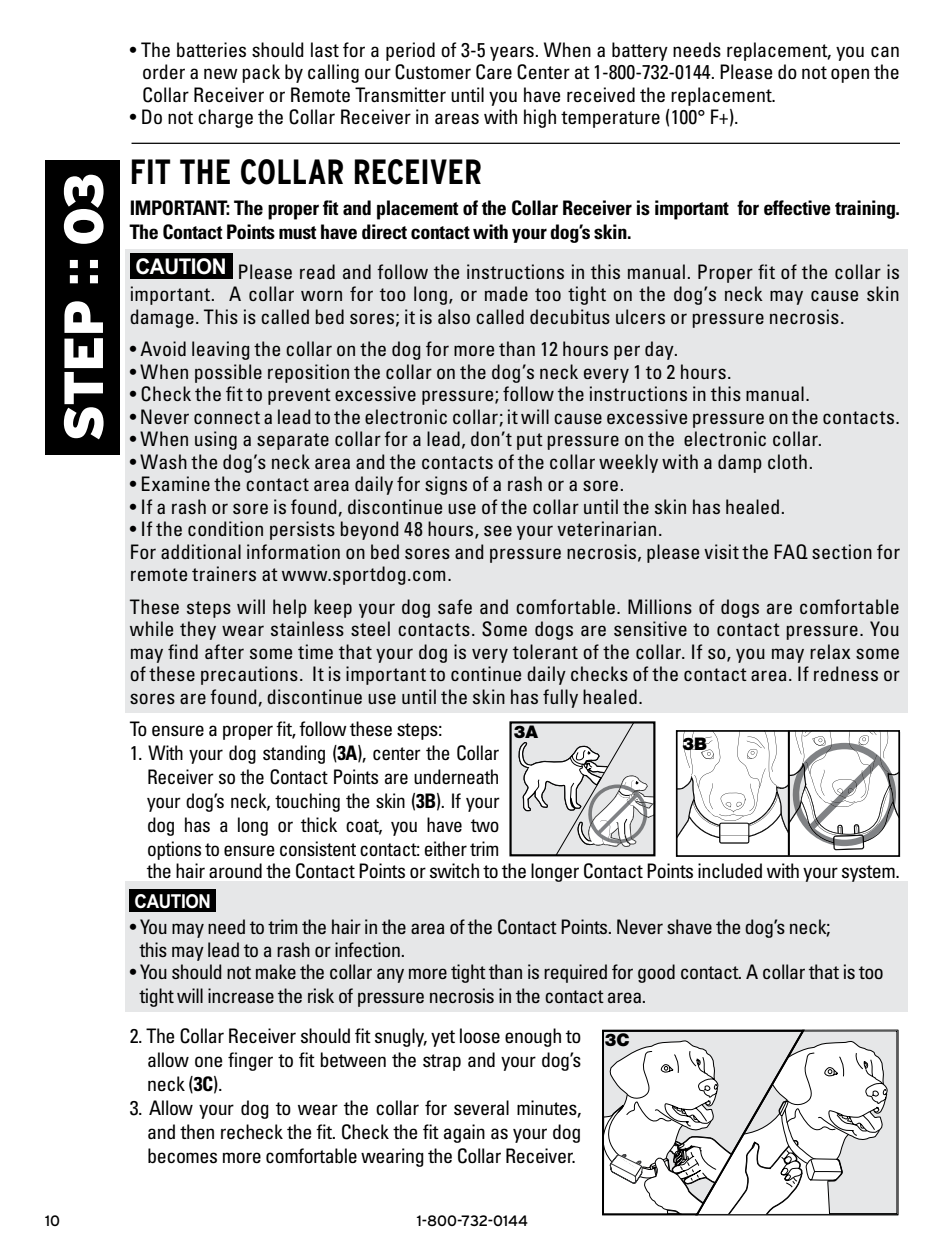
<style>
.page{position:relative;width:945px;height:1260px;background:#fff}
.page>*{position:absolute;margin:0;border:0;box-sizing:border-box;transform-origin:0 0}
.t1{font:900 55px "Interstate";letter-spacing:-.04em;color:#fff}
.t2{font:700 condensed 35px "Interstate";letter-spacing:-.005em;color:#000}
.t3{font:condensed 20px/22.5px "Univers LT Std";letter-spacing:.005em;color:#000;text-align:justify}
.t4{font:condensed 20px/22.5px "Univers LT Std";letter-spacing:-.02em;color:#000}
.t5{font:700 condensed 20px/24px "Univers LT Std";letter-spacing:-.02em;color:#000}
.t6{font:700 19.25px "Arial";letter-spacing:-.02em;color:#fff;scale:.9 1}
.t7{font:900 17.5px "Helvetica Neue";color:#000}
.t8{font:15px "Interstate";color:#000}
.s1{font-family:"Helvetica";font-weight:700}
.s2{font-weight:700}
</style>
<div class="page">
<div style="left:125px;top:249px;width:783px;height:463px;background:#e6e7e8"></div>
<div style="left:125px;top:881px;width:783px;height:131px;background:#e6e7e8"></div>
<div style="left:130px;top:253px;width:103px;height:26px;background:#000"></div>
<svg style="left:511px;top:721px;width:144px;height:135px"></svg>
<svg style="left:676px;top:730px;width:224px;height:126px"></svg>
<div style="left:130px;top:889px;width:86px;height:23px;background:#000"></div>
<svg style="left:602px;top:1030px;width:296px;height:185px"></svg>
<div style="left:45px;top:160px;width:75px;height:294px;background:#000"></div>
<hr style="left:132px;top:143px;width:768px;height:1px;background:#000">
<h1 class="t1" style="left:52px;top:442px;width:271px;rotate:-90deg">STEP <span class="s1">::</span> 03</h1>
<p class="t3" style="left:142px;top:38px;width:759px;text-indent:-12px">• The batteries should last for a period of 3-5 years. When a battery needs replacement, you can order a new pack by calling our Customer Care Center at 1-800-732-0144. Please do not open the Collar Receiver or Remote Transmitter until you have received the replacement.</p>
<p class="t3" style="left:130px;top:106px;width:610px">• Do not charge the Collar Receiver in areas with high temperature (100° F+).</p>
<h2 class="t2" style="left:130px;top:152px;width:335px">FIT THE COLLAR RECEIVER</h2>
<p class="t5" style="left:130px;top:196px;width:772px">IMPORTANT: The proper fit and placement of the Collar Receiver is important for effective training.<br>The Contact Points must have direct contact with your dog’s skin.</p>
<p class="t3" style="left:130px;top:260px;width:772px"><sup>CAUTION</sup> Please read and follow the instructions in this manual. Proper fit of the collar is important. A collar worn for too long, or made too tight on the dog’s neck may cause skin damage. This is called bed sores; it is also called decubitus ulcers or pressure necrosis.</p>
<p class="t3" style="left:130px;top:338px;width:550px">• Avoid leaving the collar on the dog for more than 12 hours per day.</p>
<p class="t3" style="left:130px;top:360px;width:603px">• When possible reposition the collar on the dog’s neck every 1 to 2 hours.</p>
<p class="t3" style="left:130px;top:383px;width:682px">• Check the fit to prevent excessive pressure; follow the instructions in this manual.</p>
<p class="t3" style="left:130px;top:405px;width:772px">• Never connect a lead to the electronic collar; it will cause excessive pressure on the contacts.</p>
<p class="t3" style="left:130px;top:428px;width:694px">• When using a separate collar for a lead, don’t put pressure on the electronic collar.</p>
<p class="t3" style="left:130px;top:450px;width:685px">• Wash the dog’s neck area and the contacts of the collar weekly with a damp cloth.</p>
<p class="t3" style="left:130px;top:473px;width:496px">• Examine the contact area daily for signs of a rash or a sore.</p>
<p class="t3" style="left:130px;top:495px;width:657px">• If a rash or sore is found, discontinue use of the collar until the skin has healed.</p>
<p class="t3" style="left:130px;top:518px;width:772px;text-align:left">• If the condition persists beyond 48 hours, see your veterinarian.<br>For additional information on bed sores and pressure necrosis, please visit the FAQ section for remote trainers at www.sportdog.com.</p>
<p class="t3" style="left:130px;top:595px;width:772px">These steps will help keep your dog safe and comfortable. Millions of dogs are comfortable while they wear stainless steel contacts. Some dogs are sensitive to contact pressure. You may find after some time that your dog is very tolerant of the collar. If so, you may relax some of these precautions. It is important to continue daily checks of the contact area. If redness or sores are found, discontinue use until the skin has fully healed.</p>
<p class="t4" style="left:130px;top:717px;width:314px">To ensure a proper fit, follow these steps:</p>
<p class="t3" style="left:147px;top:740px;width:354px;line-height:24px;text-indent:-18px">1. With your dog standing (<span class="s2">3A</span>), center the Collar Receiver so the Contact Points are underneath your dog’s neck, touching the skin (<span class="s2">3B</span>). If your dog has a long or thick coat, you have two options to ensure consistent contact: either trim</p>
<p class="t7" style="left:514px;top:722px;width:26px">3A</p>
<p class="t7" style="left:683px;top:733px;width:26px">3B</p>
<p class="t4" style="left:147px;top:859px;width:754px">the hair around the Contact Points or switch to the longer Contact Points included with your system.</p>
<p class="t6" style="left:135px;top:890px;width:87px">CAUTION</p>
<p class="t4" style="left:140px;top:916px;width:692px;text-indent:-10px">• You may need to trim the hair in the area of the Contact Points. Never shave the dog’s neck; this may lead to a rash or infection.</p>
<p class="t4" style="left:140px;top:960px;width:746px;line-height:24px;text-indent:-10px">• You should not make the collar any more tight than is required for good contact. A collar that is too tight will increase the risk of pressure necrosis in the contact area.</p>
<p class="t3" style="left:147px;top:1023px;width:436px;line-height:24px;text-indent:-18px">2. The Collar Receiver should fit snugly, yet loose enough to allow one finger to fit between the strap and your dog’s neck (<span class="s2">3C</span>).</p>
<p class="t3" style="left:147px;top:1095px;width:436px;line-height:24px;text-indent:-18px">3. Allow your dog to wear the collar for several minutes, and then recheck the fit. Check the fit again as your dog becomes more comfortable wearing the Collar Receiver.</p>
<p class="t7" style="left:605px;top:1030px;width:26px">3C</p>
<p class="t8" style="left:45px;top:1213px;width:17px">10</p>
<p class="t8" style="left:417px;top:1213px;width:113px">1-800-732-0144</p>
</div>
